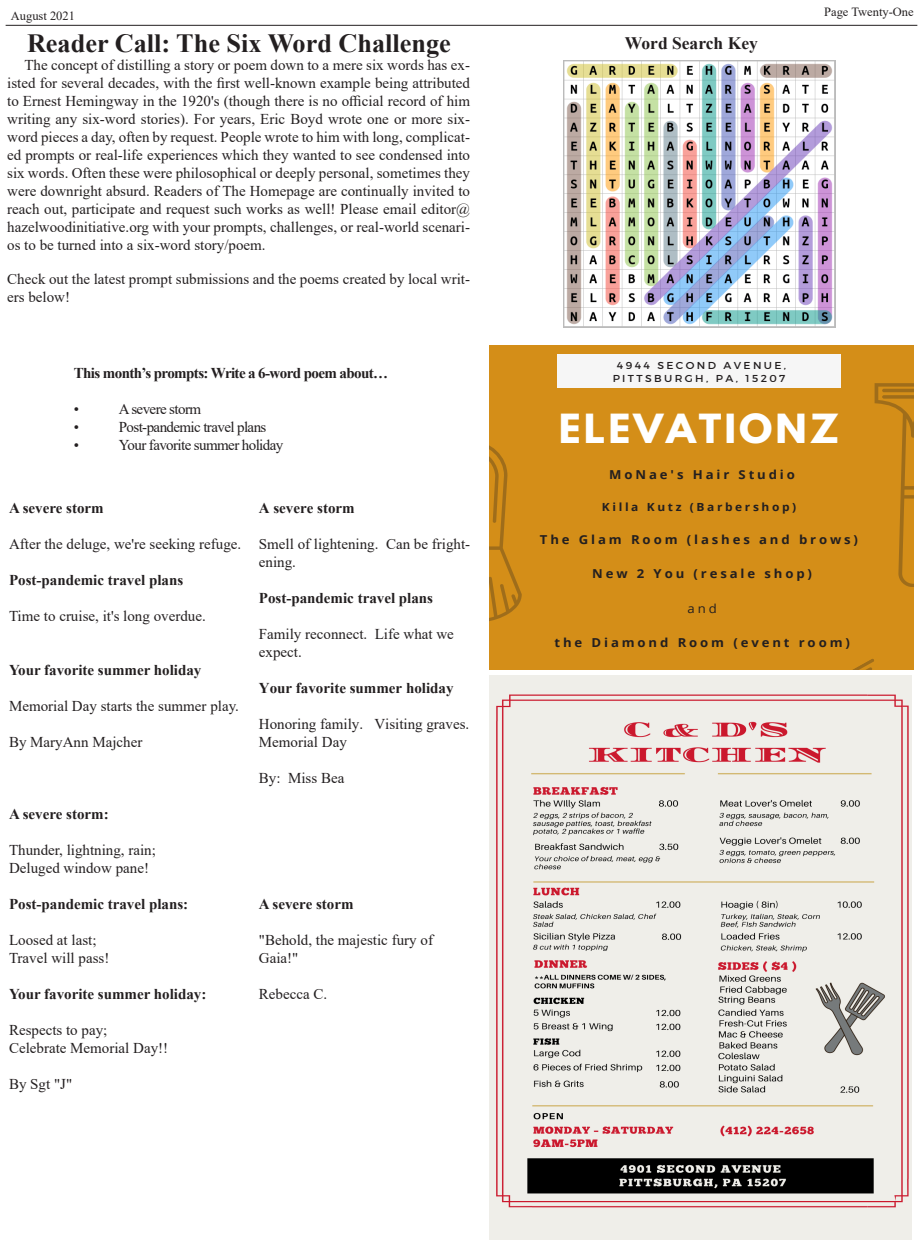
<style>
.page{position:relative;width:923px;height:1249px;background:#fff}
.page>*{position:absolute;margin:0;border:0;box-sizing:border-box;transform-origin:0 0}
.t1{font:700 35.62px "League Spartan";letter-spacing:.08em;color:#fff;scale:1.07 1}
.t2{font:700 26.25px "Times New Roman";color:#231f20}
.t3{font:700 17.5px "Times New Roman";color:#231f20}
.t4{font:15px/18px "Times New Roman";color:#231f20}
.t5{font:700 15px "Times New Roman";color:#231f20}
.t6{font:15px "Times New Roman";letter-spacing:-.04em;color:#231f20}
.t7{font:700 15px "Times New Roman";letter-spacing:-.04em;color:#231f20}
.t8{font:12.5px "Times New Roman";color:#231f20}
.t9{font:700 12.25px "Open Sans";letter-spacing:.22em;color:#231f20;scale:1.07 1}
.t10{font:12.25px "Open Sans";color:#231f20;scale:1.07 1}
.t11{font:700 11.25px "Open Sans";letter-spacing:.22em;color:#231f20;scale:1.07 1}
.t12{font:10.12px/13.4px "Montserrat";letter-spacing:.22em;color:#231f20;text-align:center;scale:1.07 1}
</style>
<div class="page">
<hr style="left:6px;top:25px;width:911px;height:1px;background:#231f20">
<img style="left:489px;top:675px;width:422px;height:565px">
<div style="left:490px;top:345px;width:424px;height:324px;background:#d48e18"></div>
<svg style="left:490px;top:446px;width:31px;height:175px"></svg>
<svg style="left:854px;top:659px;width:20px;height:10px"></svg>
<svg style="left:874px;top:383px;width:39px;height:204px"></svg>
<div style="left:557px;top:354px;width:283px;height:34px;background:#f6f6f6"></div>
<img style="left:563px;top:60px;width:272px;height:267px">
<p class="t8" style="left:11px;top:7px;width:66px">August 2021</p>
<p class="t8" style="left:824px;top:3px;width:91px">Page Twenty-One</p>
<p class="t2" style="left:27px;top:24px;width:425px">Reader Call: The Six Word Challenge</p>
<p class="t3" style="left:625px;top:31px;width:134px">Word Search Key</p>
<p class="t4" style="left:7px;top:56px;width:464px;text-align:justify;text-indent:17px">The concept of distilling a story or poem down to a mere six words has ex&shy;isted for several decades, with the first well-known example being attributed to Ernest Hemingway in the 1920's (though there is no official record of him writing any six-word stories). For years, Eric Boyd wrote one or more six&shy;word pieces a day, often by request. People wrote to him with long, complicat&shy;ed prompts or real-life experiences which they wanted to see condensed into six words. Often these were philosophical or deeply personal, sometimes they were downright absurd. Readers of The Homepage are continually invited to reach out, participate and request such works as well! Please email editor@ hazelwoodinitiative.org with your prompts, challenges, or real-world scenari&shy;os to be turned into a six-word story/poem.</p>
<p class="t4" style="left:7px;top:269px;width:464px">Check out the latest prompt submissions and the poems created by local writ&shy;ers below!</p>
<p class="t7" style="left:74px;top:362px;width:316px">This month’s prompts: Write a 6-word poem about…</p>
<p class="t4" style="left:74px;top:399px;width:7px">•</p>
<p class="t6" style="left:119px;top:398px;width:84px">A severe storm</p>
<p class="t4" style="left:74px;top:417px;width:7px">•</p>
<p class="t6" style="left:119px;top:416px;width:149px">Post-pandemic travel plans</p>
<p class="t4" style="left:74px;top:435px;width:7px">•</p>
<p class="t6" style="left:119px;top:434px;width:166px">Your favorite summer holiday</p>
<p class="t5" style="left:9px;top:497px;width:96px">A severe storm</p>
<p class="t4" style="left:9px;top:534px;width:234px">After the deluge, we're seeking refuge.</p>
<p class="t5" style="left:9px;top:569px;width:176px">Post-pandemic travel plans</p>
<p class="t4" style="left:9px;top:606px;width:198px">Time to cruise, it's long overdue.</p>
<p class="t5" style="left:9px;top:659px;width:194px">Your favorite summer holiday</p>
<p class="t4" style="left:9px;top:696px;width:231px">Memorial Day starts the summer play.</p>
<p class="t4" style="left:9px;top:732px;width:135px">By MaryAnn Majcher</p>
<p class="t5" style="left:9px;top:803px;width:101px">A severe storm:</p>
<p class="t4" style="left:9px;top:840px;width:148px">Thunder, lightning, rain;</p>
<p class="t4" style="left:9px;top:858px;width:141px">Deluged window pane!</p>
<p class="t5" style="left:9px;top:893px;width:181px">Post-pandemic travel plans:</p>
<p class="t4" style="left:9px;top:930px;width:89px">Loosed at last;</p>
<p class="t4" style="left:9px;top:948px;width:102px">Travel will pass!</p>
<p class="t5" style="left:9px;top:983px;width:199px">Your favorite summer holiday:</p>
<p class="t4" style="left:9px;top:1020px;width:100px">Respects to pay;</p>
<p class="t4" style="left:9px;top:1038px;width:161px">Celebrate Memorial Day!!</p>
<p class="t4" style="left:9px;top:1074px;width:65px">By Sgt "J"</p>
<p class="t5" style="left:259px;top:497px;width:97px">A severe storm</p>
<p class="t4" style="left:259px;top:534px;width:213px">Smell of lightening. Can be fright&shy;ening.</p>
<p class="t5" style="left:259px;top:587px;width:176px">Post-pandemic travel plans</p>
<p class="t4" style="left:259px;top:624px;width:196px">Family reconnect. Life what we expect.</p>
<p class="t5" style="left:259px;top:677px;width:196px">Your favorite summer holiday</p>
<p class="t4" style="left:259px;top:714px;width:212px">Honoring family. Visiting graves.<br>Memorial Day</p>
<p class="t4" style="left:259px;top:768px;width:87px">By: Miss Bea</p>
<p class="t5" style="left:259px;top:893px;width:96px">A severe storm</p>
<p class="t4" style="left:259px;top:930px;width:176px">"Behold, the majestic fury of<br>Gaia!"</p>
<p class="t4" style="left:259px;top:984px;width:70px">Rebecca C.</p>
<p class="t12" style="left:612px;top:358px;width:164px">4944 SECOND AVENUE,<br>PITTSBURGH, PA, 15207</p>
<p class="t1" style="left:559px;top:400px;width:263px">ELEVATIONZ</p>
<p class="t9" style="left:609px;top:466px;width:175px">MoNae's Hair Studio</p>
<p class="t11" style="left:602px;top:499px;width:183px">Killa Kutz (Barbershop)</p>
<p class="t9" style="left:540px;top:531px;width:299px">The Glam Room (lashes and brows)</p>
<p class="t9" style="left:592px;top:565px;width:207px">New 2 You (resale shop)</p>
<p class="t10" style="left:687px;top:600px;width:29px">and</p>
<p class="t9" style="left:554px;top:634px;width:278px">the Diamond Room (event room)</p>
</div>
